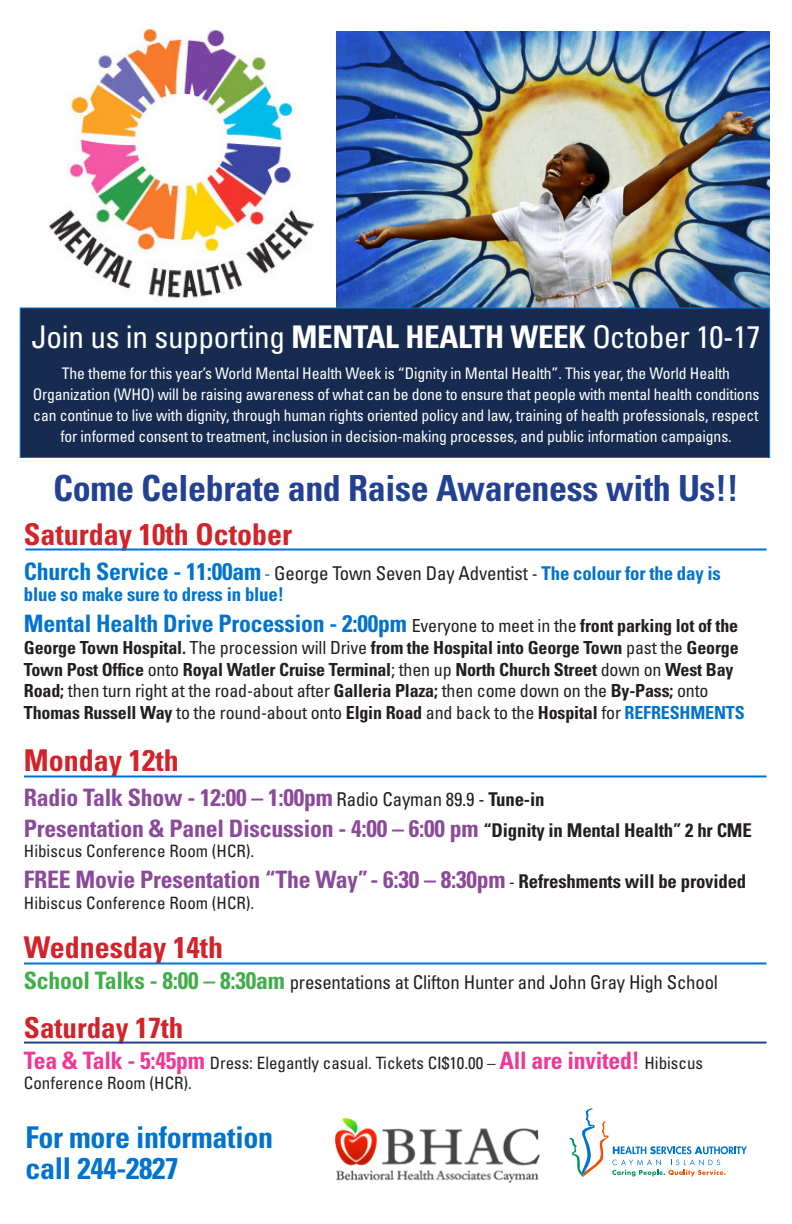
<style>
.page{position:relative;width:792px;height:1224px;background:#fff}
.page>*{position:absolute;margin:0;border:0;box-sizing:border-box;transform-origin:0 0}
.t1{font:700 condensed 36px "Univers";letter-spacing:-.01em;color:#234192}
.t2{font:condensed 31.2px "Univers";letter-spacing:-.01em;color:#fff}
.t3{font:700 condensed 30px "Univers";color:#d1232a}
.t4{font:700 condensed 30px "Univers";letter-spacing:-.01em;color:#0073ce}
.t5{font:700 condensed 29px "Univers";color:#d1232a}
.t6{font:700 condensed 24px "Univers";letter-spacing:-.01em;color:#8b4999}
.t7{font:700 condensed 24px "Univers";letter-spacing:-.01em;color:#0073ce}
.t8{font:700 condensed 19px/21px "Univers";letter-spacing:-.01em;color:#0073ce}
.t9{font:condensed 19px "Univers";letter-spacing:-.01em;color:#231f20}
.t10{font:700 condensed 18px/21.6px "Univers";letter-spacing:-.01em;color:#231f20}
.t11{font:condensed 17px/20.4px "Univers";color:#231f20}
.t12{font:condensed 16px/21px "Univers";letter-spacing:-.01em;color:#fff;text-align:center}
.s1{font-weight:700}
.s2{font-size:24px}
.s3{font-weight:400;font-size:18px}
.s4{font-weight:400;color:#231f20}
.s5{font-weight:400;font-size:18px;color:#231f20}
.s6{font-size:18px;color:#231f20}
.s7{font-weight:400}
.s8{color:#0073ce}
.s9{font-weight:400;font-size:19px;color:#231f20}
.s10{font-size:19px;color:#231f20}
.s11{font-weight:400;font-size:17px;color:#231f20}
.s12{font-weight:700;font-size:24px;color:#40ae49}
.s13{font-weight:700;font-size:24px;color:#ed3a95}
</style>
<div class="page">
<img style="left:19px;top:28px;width:317px;height:286px">
<img style="left:336px;top:31px;width:434px;height:277px">
<svg style="left:570px;top:1108px;width:177px;height:69px"></svg>
<div style="left:20px;top:308px;width:750px;height:150px;background:#172b50;border:1px solid #0073ce"></div>
<hr style="left:26px;top:548px;width:740px;height:2px;background:#0073ce">
<hr style="left:24px;top:776px;width:743px;height:2px;background:#0073ce">
<hr style="left:24px;top:962px;width:743px;height:2px;background:#0073ce">
<hr style="left:24px;top:1042px;width:743px;height:2px;background:#234192">
<img style="left:336px;top:1119px;width:204px;height:64px">
<p class="t2" style="left:31px;top:317px;width:731px">Join us in supporting <span class="s1">MENTAL HEALTH WEEK</span> October 10-17</p>
<p class="t12" style="left:33px;top:362px;width:728px">The theme for this year’s World Mental Health Week is “Dignity in Mental Health”. This year, the World Health Organization (WHO) will be raising awareness of what can be done to ensure that people with mental health conditions can continue to live with dignity, through human rights oriented policy and law, training of health professionals, respect for informed consent to treatment, inclusion in decision-making processes, and public information campaigns.</p>
<p class="t1" style="left:53px;top:466px;width:687px">Come Celebrate and Raise Awareness with Us!!</p>
<p class="t3" style="left:24px;top:516px;width:270px">Saturday 10th October</p>
<p class="t8" style="left:24px;top:562px;width:698px"><span class="s2">Church Service - 11:00am</span> <span class="s3">-</span> <span class="s4">George Town Seven Day Adventist</span> <span class="s5">-</span> The colour for the day is blue so make sure to dress in blue!</p>
<p class="t7" style="left:24px;top:609px;width:716px">Mental Health Drive Procession - 2:00pm <span class="s5">Everyone to meet in the</span> <span class="s6">front parking lot of the</span></p>
<p class="t10" style="left:24px;top:636px;width:722px">George Town Hospital. <span class="s7">The procession will Drive</span> from the Hospital into George Town <span class="s7">past the</span> George Town Post Office <span class="s7">onto</span> Royal Watler Cruise Terminal<span class="s7">; then up</span> North Church Street <span class="s7">down on</span> West Bay Road; <span class="s7">then turn right at the road-about after</span> Galleria Plaza; <span class="s7">then come down on the</span> By-Pass; <span class="s7">onto </span>Thomas Russell Way <span class="s7">to the round-about onto</span> Elgin Road <span class="s7">and back to the</span> Hospital <span class="s7">for</span> <span class="s8">REFRESHMENTS</span></p>
<p class="t3" style="left:24px;top:742px;width:156px">Monday 12th</p>
<p class="t6" style="left:24px;top:782px;width:522px">Radio Talk Show - 12:00 – 1:00pm <span class="s9">Radio Cayman 89.9 -</span> <span class="s10">Tune-in</span></p>
<p class="t6" style="left:24px;top:813px;width:729px">Presentation &amp; Panel Discussion - 4:00 – 6:00 pm <span class="s10">“Dignity in Mental Health” 2 hr CME</span></p>
<p class="t11" style="left:24px;top:840px;width:232px">Hibiscus Conference Room (HCR).</p>
<p class="t6" style="left:24px;top:865px;width:724px">FREE Movie Presentation “The Way”- 6:30 – 8:30pm <span class="s11">-</span> <span class="s10">Refreshments will be provided</span></p>
<p class="t11" style="left:24px;top:892px;width:232px">Hibiscus Conference Room (HCR).</p>
<p class="t3" style="left:24px;top:929px;width:201px">Wednesday 14th</p>
<p class="t9" style="left:24px;top:970px;width:696px"><span class="s12">School Talks - 8:00 – 8:30am</span> presentations at Clifton Hunter and John Gray High School</p>
<p class="t5" style="left:24px;top:1010px;width:161px">Saturday 17th</p>
<p class="t11" style="left:24px;top:1052px;width:681px"><span class="s13">Tea &amp; Talk - 5:45pm</span> Dress: Elegantly casual. Tickets CI$10.00 – <span class="s13">All are invited!</span> Hibiscus<br>Conference Room (HCR).</p>
<p class="t4" style="left:26px;top:1119px;width:249px">For more information</p>
<p class="t4" style="left:26px;top:1150px;width:154px">call 244-2827</p>
</div>
